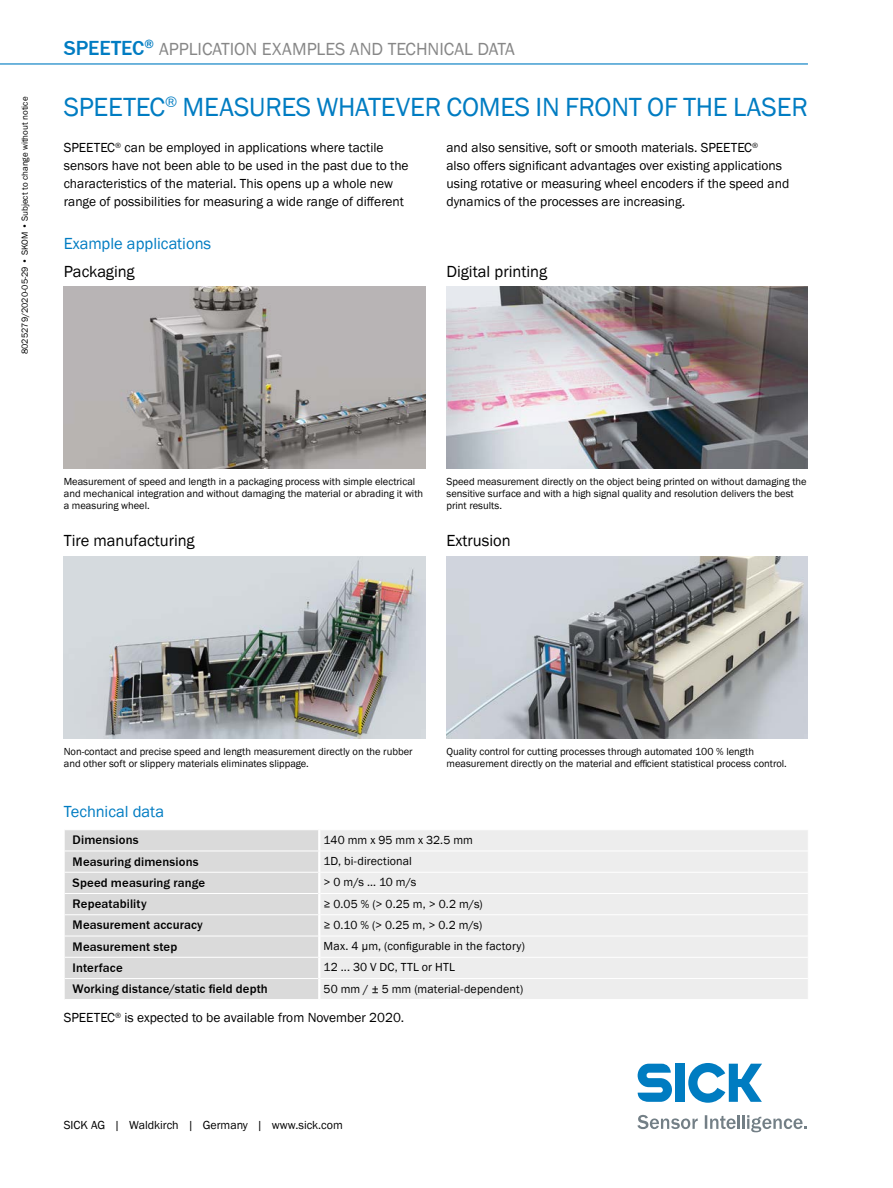
<style>
.page{position:relative;width:893px;height:1188px;background:#fff}
.page>*{position:absolute;margin:0;border:0;box-sizing:border-box;transform-origin:0 0}
.t1{font:27px "SICK Franklin";letter-spacing:-.005em;color:#007cc2}
.t2{font:18px "SICK Franklin";color:#878787}
.t3{font:16.5px "SICK Franklin";color:#000}
.t4{font:16.5px "SICK Franklin";color:#007cc2}
.t5{font:13.5px/17.9px "SICK Franklin";color:#000}
.t6{font:500 12.75px "SICK Franklin";letter-spacing:.01em;color:#000}
.t7{font:12px "SICK Franklin";letter-spacing:.005em;color:#000}
.t8{font:10.5px/12px "SICK Franklin";color:#000}
.t9{font:9px "SICK Franklin";color:#000}
.s1{font-weight:500;font-size:21px;color:#007cc2}
</style>
<div class="page">
<hr style="left:0;top:63px;width:808px;height:2px;background:#007cc2">
<svg style="left:638px;top:1064px;width:34px;height:38px"></svg>
<div style="left:675px;top:1064px;width:9px;height:38px;background:#007cc1"></div>
<svg style="left:688px;top:1063px;width:74px;height:40px"></svg>
<svg style="left:637px;top:1115px;width:61px;height:14px"></svg>
<svg style="left:705px;top:1115px;width:31px;height:14px"></svg>
<hr style="left:737px;top:1115px;width:3px;height:14px;background:#737f86">
<hr style="left:742px;top:1115px;width:3px;height:14px;background:#737f86">
<svg style="left:747px;top:1115px;width:60px;height:17px"></svg>
<div style="left:65px;top:830px;width:253px;height:169px;background:#dadada"></div>
<div style="left:320px;top:830px;width:488px;height:169px;background:#ededed"></div>
<hr style="left:65px;top:872px;width:253px;height:1px;background:#fff">
<hr style="left:320px;top:872px;width:488px;height:1px;background:#fff">
<hr style="left:65px;top:893px;width:253px;height:1px;background:#fff">
<hr style="left:320px;top:893px;width:488px;height:1px;background:#fff">
<hr style="left:65px;top:851px;width:254px;height:1px;background:#fff">
<hr style="left:65px;top:914px;width:253px;height:1px;background:#fff">
<hr style="left:319px;top:851px;width:489px;height:1px;background:#fff">
<hr style="left:320px;top:914px;width:488px;height:1px;background:#fff">
<hr style="left:65px;top:936px;width:253px;height:1px;background:#fff">
<hr style="left:320px;top:936px;width:488px;height:1px;background:#fff">
<hr style="left:65px;top:957px;width:253px;height:1px;background:#fff">
<hr style="left:320px;top:957px;width:488px;height:1px;background:#fff">
<hr style="left:65px;top:978px;width:253px;height:1px;background:#fff">
<svg style="left:64px;top:831px;width:1px;height:168px"></svg>
<hr style="left:320px;top:978px;width:488px;height:1px;background:#fff">
<img style="left:446px;top:286px;width:362px;height:183px">
<img style="left:446px;top:556px;width:362px;height:183px">
<img style="left:64px;top:556px;width:361px;height:183px">
<img style="left:64px;top:286px;width:361px;height:183px">
<p class="t9" style="left:19px;top:354px;width:259px;rotate:-90deg">8025279/2020-05-29 • SKOM • Subject to change without notice</p>
<h2 class="t2" style="left:64px;top:38px;width:453px"><span class="s1">SPEETEC</span><sup>®</sup> APPLICATION EXAMPLES AND TECHNICAL DATA</h2>
<h1 class="t1" style="left:64px;top:91px;width:746px">SPEETEC<sup>®</sup> MEASURES WHATEVER COMES IN FRONT OF THE LASER</h1>
<p class="t5" style="left:64px;top:139px;width:346px">SPEETEC<sup>®</sup> can be employed in applications where tactile sensors have not been able to be used in the past due to the characteristics of the material. This opens up a whole new range of possibilities for measuring a wide range of different</p>
<p class="t5" style="left:446px;top:139px;width:344px">and also sensitive, soft or smooth materials. SPEETEC<sup>®<br></sup>also offers significant advantages over existing applications using rotative or measuring wheel encoders if the speed and dynamics of the processes are increasing.</p>
<h3 class="t4" style="left:64px;top:233px;width:149px">Example applications</h3>
<h3 class="t3" style="left:64px;top:261px;width:72px">Packaging</h3>
<h3 class="t3" style="left:446px;top:261px;width:102px">Digital printing</h3>
<p class="t8" style="left:64px;top:476px;width:361px">Measurement of speed and length in a packaging process with simple electrical and mechanical integration and without damaging the material or abrading it with a measuring wheel.</p>
<p class="t8" style="left:446px;top:476px;width:362px">Speed measurement directly on the object being printed on without damaging the sensitive surface and with a high signal quality and resolution delivers the best print results.</p>
<h3 class="t3" style="left:64px;top:531px;width:132px">Tire manufacturing</h3>
<h3 class="t3" style="left:446px;top:531px;width:66px">Extrusion</h3>
<p class="t8" style="left:64px;top:746px;width:350px">Non-contact and precise speed and length measurement directly on the rubber and other soft or slippery materials eliminates slippage.</p>
<p class="t8" style="left:446px;top:746px;width:342px">Quality control for cutting processes through automated 100 % length measurement directly on the material and efficient statistical process control.</p>
<h3 class="t4" style="left:64px;top:801px;width:102px">Technical data</h3>
<p class="t6" style="left:73px;top:832px;width:67px">Dimensions</p>
<p class="t7" style="left:324px;top:832px;width:151px">140 mm x 95 mm x 32.5 mm</p>
<p class="t6" style="left:73px;top:853px;width:127px">Measuring dimensions</p>
<p class="t7" style="left:324px;top:854px;width:90px">1D, bi-directional</p>
<p class="t6" style="left:73px;top:875px;width:134px">Speed measuring range</p>
<p class="t7" style="left:324px;top:875px;width:94px">&gt; 0 m/s … 10 m/s</p>
<p class="t6" style="left:73px;top:896px;width:76px">Repeatability</p>
<p class="t7" style="left:324px;top:896px;width:161px">≥ 0.05 % (&gt; 0.25 m, &gt; 0.2 m/s)</p>
<p class="t6" style="left:73px;top:917px;width:132px">Measurement accuracy</p>
<p class="t7" style="left:324px;top:917px;width:160px">≥ 0.10 % (&gt; 0.25 m, &gt; 0.2 m/s)</p>
<p class="t6" style="left:73px;top:938px;width:106px">Measurement step</p>
<p class="t7" style="left:324px;top:939px;width:203px">Max. 4 µm, (configurable in the factory)</p>
<p class="t6" style="left:73px;top:960px;width:52px">Interface</p>
<p class="t7" style="left:324px;top:960px;width:133px">12 ... 30 V DC, TTL or HTL</p>
<p class="t6" style="left:73px;top:981px;width:197px">Working distance/static field depth</p>
<p class="t7" style="left:324px;top:981px;width:201px">50 mm / ± 5 mm (material-dependent)</p>
<p class="t5" style="left:64px;top:1009px;width:342px">SPEETEC<sup>®</sup> is expected to be available from November 2020.</p>
<p class="t7" style="left:64px;top:1118px;width:281px">SICK AG | Waldkirch | Germany | www.sick.com</p>
</div>
